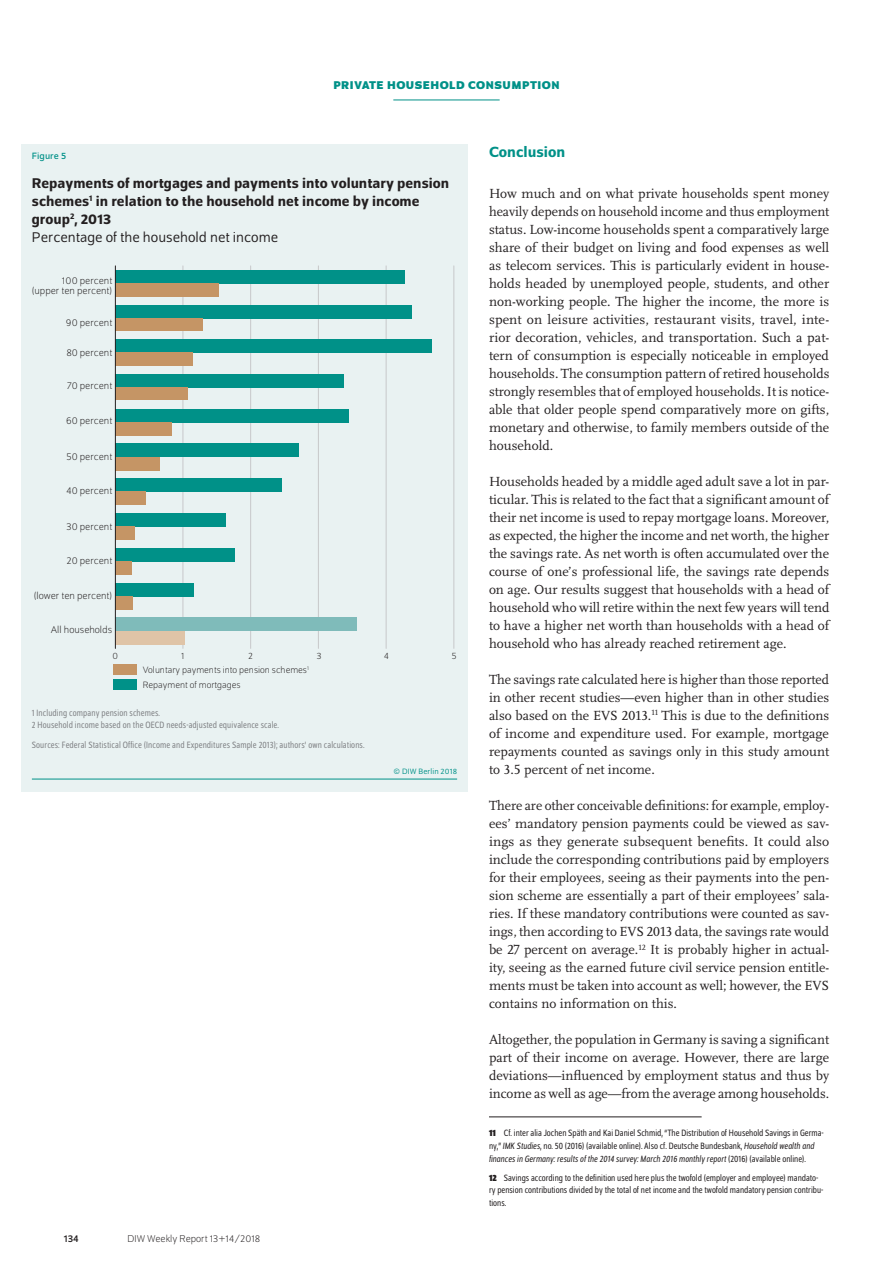
<style>
.page{position:relative;width:893px;height:1263px;background:#fff}
.page>*{position:absolute;margin:0;border:0;box-sizing:border-box;transform-origin:0 0}
.t1{font:500 15.75px "Schumpeter";color:#009188}
.t2{font:500 15px/18px "Schumpeter";color:#231f20}
.t3{font:15px "Schumpeter Blond";color:#231f20}
.t4{font:13.8px/18px "Scala Pro";color:#231f20;text-align:justify}
.t5{font:700 12px "Schumpeter";color:#009188}
.t6{font:300 10.5px/10.5px "Schumpeter";color:#231f20;text-align:right}
.t7{font:10.5px "Schumpeter";color:#231f20}
.t8{font:semi-condensed 9.75px/12.8px "Schumpeter Blond";color:#231f20}
.t9{font:semi-condensed 9.75px/12px "Schumpeter Blond";letter-spacing:.01em;color:#808285}
.t10{font:300 9.75px/14.5px "Schumpeter";color:#231f20}
.t11{font:9.75px "Schumpeter";letter-spacing:.01em;color:#009188}
.t12{font:8.25px "Schumpeter Blond";letter-spacing:.01em;color:#009188}
.s1{font-family:"Schumpeter";font-weight:700}
.s2{font-style:italic}
</style>
<div class="page">
<hr style="left:393px;top:100px;width:107px;height:1px;background:#009188">
<hr style="left:489px;top:1116px;width:213px;height:1px;background:#231f20">
<div style="left:21px;top:144px;width:447px;height:647px;background:#e9f2f2"></div>
<hr style="left:183px;top:266px;width:1px;height:382px;background:#c7c8ca">
<hr style="left:250px;top:266px;width:1px;height:382px;background:#c7c8ca">
<hr style="left:318px;top:266px;width:1px;height:382px;background:#c7c8ca">
<hr style="left:386px;top:266px;width:1px;height:382px;background:#c7c8ca">
<hr style="left:454px;top:266px;width:1px;height:382px;background:#c7c8ca">
<div style="left:115px;top:270px;width:289px;height:13px;background:#009188"></div>
<div style="left:115px;top:305px;width:297px;height:13px;background:#009188"></div>
<div style="left:115px;top:340px;width:317px;height:13px;background:#009188"></div>
<div style="left:115px;top:374px;width:229px;height:13px;background:#009188"></div>
<div style="left:115px;top:409px;width:233px;height:13px;background:#009188"></div>
<div style="left:115px;top:444px;width:184px;height:13px;background:#009188"></div>
<div style="left:115px;top:479px;width:167px;height:13px;background:#009188"></div>
<div style="left:115px;top:513px;width:111px;height:14px;background:#009188"></div>
<div style="left:115px;top:548px;width:120px;height:13px;background:#009188"></div>
<div style="left:115px;top:583px;width:79px;height:13px;background:#009188"></div>
<div style="left:115px;top:618px;width:242px;height:13px;background:#7fbbba"></div>
<div style="left:115px;top:283px;width:104px;height:13px;background:#c59565"></div>
<div style="left:115px;top:318px;width:88px;height:13px;background:#c59565"></div>
<div style="left:115px;top:353px;width:78px;height:13px;background:#c59565"></div>
<div style="left:115px;top:387px;width:72px;height:13px;background:#c59565"></div>
<div style="left:115px;top:422px;width:57px;height:13px;background:#c59565"></div>
<div style="left:115px;top:457px;width:45px;height:13px;background:#c59565"></div>
<div style="left:115px;top:492px;width:31px;height:13px;background:#c59565"></div>
<div style="left:115px;top:527px;width:19px;height:13px;background:#c59565"></div>
<div style="left:115px;top:561px;width:17px;height:13px;background:#c59565"></div>
<div style="left:115px;top:596px;width:18px;height:13px;background:#c59565"></div>
<div style="left:115px;top:631px;width:70px;height:13px;background:#dfc4a7"></div>
<div style="left:114px;top:664px;width:23px;height:11px;background:#c59565"></div>
<div style="left:114px;top:679px;width:23px;height:10px;background:#009188"></div>
<hr style="left:115px;top:266px;width:1px;height:382px;background:#231f20">
<hr style="left:32px;top:779px;width:425px;height:1px;background:#009188">
<p class="t5" style="left:333px;top:79px;width:16px">PRIVATE</p>
<p class="t5" style="left:387px;top:79px;width:10px">HOUSEHOLD</p>
<p class="t5" style="left:468px;top:79px;width:10px">CONSUMPTION</p>
<p class="t11" style="left:32px;top:151px;width:36px">Figure 5</p>
<p class="t2" style="left:32px;top:174px;width:419px">Repayments of mortgages and payments into voluntary pension schemes<sup>1</sup> in relation to the household net income by income group<sup>2</sup>, 2013</p>
<p class="t3" style="left:32px;top:230px;width:248px">Percentage of the household net income</p>
<p class="t6" style="left:32px;top:275px;width:82px">100 percent (upper ten percent)</p>
<p class="t6" style="left:66px;top:317px;width:48px">90 percent</p>
<p class="t6" style="left:66px;top:348px;width:47px">80 percent</p>
<p class="t6" style="left:67px;top:381px;width:47px">70 percent</p>
<p class="t6" style="left:66px;top:416px;width:48px">60 percent</p>
<p class="t6" style="left:66px;top:451px;width:48px">50 percent</p>
<p class="t6" style="left:66px;top:485px;width:48px">40 percent</p>
<p class="t6" style="left:66px;top:521px;width:48px">30 percent</p>
<p class="t6" style="left:67px;top:556px;width:47px">20 percent</p>
<p class="t6" style="left:34px;top:591px;width:80px">(lower ten percent)</p>
<p class="t6" style="left:51px;top:625px;width:63px">All households</p>
<p class="t10" style="left:113px;top:649px;width:7px">0</p>
<p class="t10" style="left:181px;top:649px;width:5px">1</p>
<p class="t10" style="left:248px;top:649px;width:6px">2</p>
<p class="t10" style="left:316px;top:649px;width:7px">3</p>
<p class="t10" style="left:384px;top:649px;width:7px">4</p>
<p class="t10" style="left:451px;top:649px;width:7px">5</p>
<p class="t10" style="left:143px;top:663px;width:168px">Voluntary payments into pension schemes<sup>1<br></sup>Repayment of mortgages</p>
<p class="t9" style="left:32px;top:707px;width:249px">1 Including company pension schemes.<br>2 Household income based on the OECD needs-adjusted equivalence scale.</p>
<p class="t9" style="left:32px;top:739px;width:334px">Sources: Federal Statistical Office (Income and Expenditures Sample 2013); authors’ own calculations.</p>
<p class="t12" style="left:394px;top:768px;width:65px">© DIW Berlin 2018</p>
<p class="t7" style="left:64px;top:1233px;width:16px">134</p>
<p class="t6" style="left:128px;top:1234px;width:134px">DIW Weekly Report 13+14/2018</p>
<p class="t1" style="left:489px;top:143px;width:78px">Conclusion</p>
<p class="t4" style="left:489px;top:184px;width:342px">How much and on what private households spent money heavily depends on household income and thus employment status. Low-income households spent a comparatively large share of their budget on living and food expenses as well as telecom services. This is particularly evident in house&shy;holds headed by unemployed people, students, and other non-working people. The higher the income, the more is spent on leisure activities, restaurant visits, travel, inte&shy;rior decoration, vehicles, and transportation. Such a pat&shy;tern of consumption is especially noticeable in employed households. The consumption pattern of retired households strongly resembles that of employed households. It is notice&shy;able that older people spend comparatively more on gifts, monetary and otherwise, to family members outside of the household.</p>
<p class="t4" style="left:489px;top:472px;width:342px">Households headed by a middle aged adult save a lot in par&shy;ticular. This is related to the fact that a significant amount of their net income is used to repay mortgage loans. Moreover, as expected, the higher the income and net worth, the higher the savings rate. As net worth is often accumulated over the course of one’s professional life, the savings rate depends on age. Our results suggest that households with a head of household who will retire within the next few years will tend to have a higher net worth than households with a head of household who has already reached retirement age.</p>
<p class="t4" style="left:489px;top:670px;width:342px">The savings rate calculated here is higher than those reported in other recent studies—even higher than in other studies also based on the EVS 2013.<sup>11</sup> This is due to the definitions of income and expenditure used. For example, mortgage repayments counted as savings only in this study amount to 3.5 percent of net income.</p>
<p class="t4" style="left:489px;top:796px;width:342px">There are other conceivable definitions: for example, employ&shy;ees’ mandatory pension payments could be viewed as sav&shy;ings as they generate subsequent benefits. It could also include the corresponding contributions paid by employers for their employees, seeing as their payments into the pen&shy;sion scheme are essentially a part of their employees’ sala&shy;ries. If these mandatory contributions were counted as sav&shy;ings, then according to EVS 2013 data, the savings rate would be 27 percent on average.<sup>12</sup> It is probably higher in actual&shy;ity, seeing as the earned future civil service pension entitle&shy;ments must be taken into account as well; however, the EVS contains no information on this.</p>
<p class="t4" style="left:489px;top:1030px;width:342px">Altogether, the population in Germany is saving a significant part of their income on average. However, there are large deviations—influenced by employment status and thus by income as well as age—from the average among households.</p>
<p class="t8" style="left:489px;top:1127px;width:336px"><span class="s1">11</span> Cf. inter alia Jochen Späth and Kai Daniel Schmid, “The Distribution of Household Savings in Germa&shy;ny,” <span class="s2">IMK Studies</span>, no. 50 (2016) (available online). Also cf. Deutsche Bundesbank, <span class="s2">Household wealth and finances in Germany: results of the 2014 survey: March 2016 monthly report</span> (2016) (available online).</p>
<p class="t8" style="left:489px;top:1171px;width:336px"><span class="s1">12</span> Savings according to the definition used here plus the twofold (employer and employee) mandato&shy;ry pension contributions divided by the total of net income and the twofold mandatory pension contribu&shy;tions.</p>
</div>
